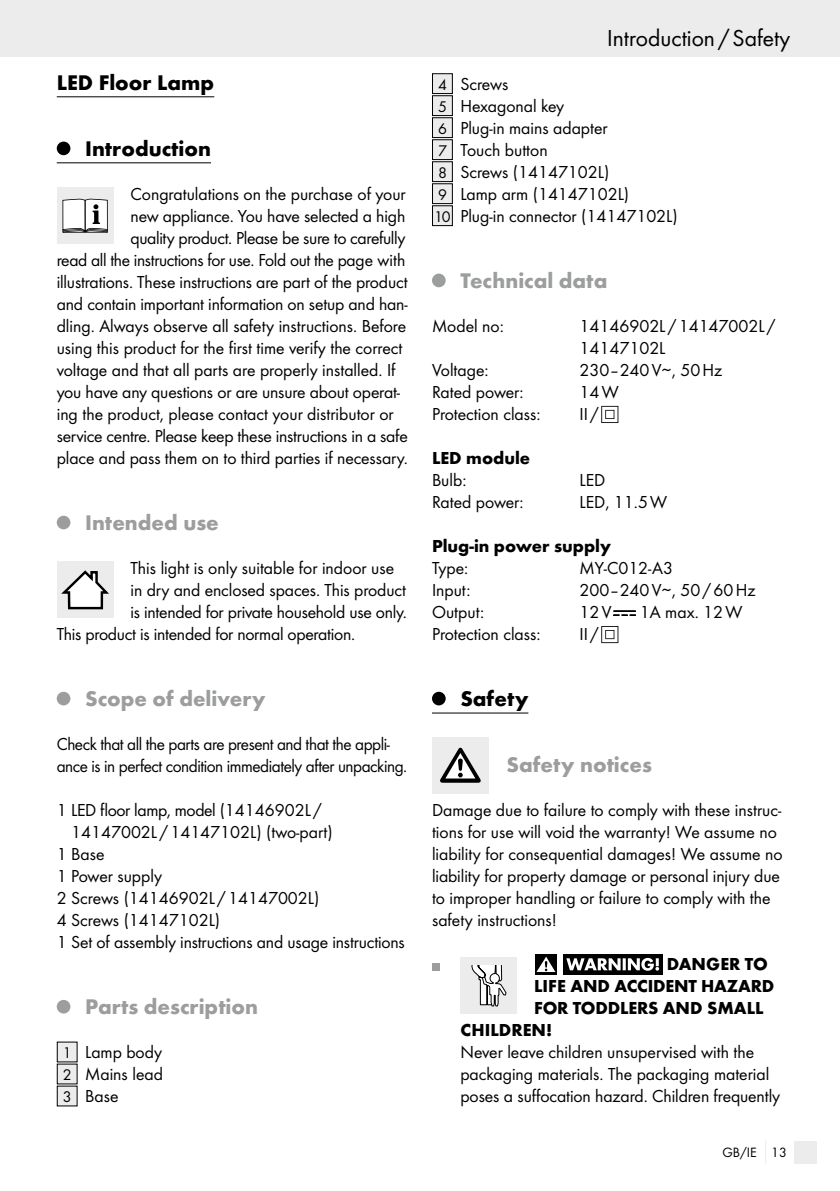
<style>
.page{position:relative;width:840px;height:1191px;background:#fff}
.page>*{position:absolute;margin:0;border:0;box-sizing:border-box;transform-origin:0 0}
.t1{font:24px "Futura Boo";color:#000}
.t2{font:700 22px "Futura";color:#9c9d9d}
.t3{font:700 22px "Futura";color:#000}
.t4{font:18px/22px "Futura Boo";color:#000}
.t5{font:18px "Futura Boo";letter-spacing:-.02em;color:#000}
.t6{font:18px/22px "Futura Boo";letter-spacing:-.025em;color:#000}
.t7{font:700 18px "Futura";color:#000}
.t8{font:14px "Futura Boo";color:#000}
.s1{font-size:16px}
</style>
<div class="page">
<div style="left:0;top:0;width:839px;height:57px;background:#ececec"></div>
<div style="left:794px;top:1140px;width:22px;height:23px;background:#ececec"></div>
<hr style="left:57px;top:96px;width:157px;height:1px;background:#000">
<hr style="left:57px;top:162px;width:154px;height:1px;background:#000">
<div style="left:57px;top:142px;width:13px;height:13px;background:#000;border-radius:50%"></div>
<div style="left:57px;top:187px;width:56px;height:57px;background:#ececec"></div>
<svg style="left:62px;top:199px;width:46px;height:34px;background:#c6c6c6"></svg>
<div style="left:57px;top:516px;width:13px;height:13px;background:#9c9d9d;border-radius:50%"></div>
<div style="left:57px;top:561px;width:56px;height:57px;background:#ececec"></div>
<svg style="left:61px;top:570px;width:48px;height:40px"></svg>
<div style="left:57px;top:692px;width:13px;height:13px;background:#9c9d9d;border-radius:50%"></div>
<div style="left:57px;top:1000px;width:13px;height:13px;background:#9c9d9d;border-radius:50%"></div>
<div style="left:57px;top:1042px;width:20px;height:20px;background:#ececec"></div>
<div style="left:57px;top:1064px;width:20px;height:20px;background:#ececec"></div>
<div style="left:57px;top:1086px;width:20px;height:20px;background:#ececec"></div>
<hr style="left:432px;top:712px;width:96px;height:1px;background:#000">
<div style="left:432px;top:74px;width:20px;height:20px;background:#ececec"></div>
<div style="left:432px;top:73px;width:20px;height:21px;border:1px solid #000"></div>
<div style="left:432px;top:96px;width:20px;height:20px;background:#ececec"></div>
<div style="left:432px;top:95px;width:20px;height:21px;border:1px solid #000"></div>
<div style="left:432px;top:118px;width:20px;height:20px;background:#ececec"></div>
<div style="left:432px;top:117px;width:20px;height:21px;border:1px solid #000"></div>
<div style="left:432px;top:140px;width:20px;height:20px;background:#ececec"></div>
<div style="left:432px;top:139px;width:20px;height:21px;border:1px solid #000"></div>
<div style="left:432px;top:162px;width:20px;height:20px;background:#ececec"></div>
<div style="left:432px;top:161px;width:20px;height:21px;border:1px solid #000"></div>
<div style="left:432px;top:184px;width:20px;height:20px;background:#ececec"></div>
<div style="left:432px;top:183px;width:20px;height:21px;border:1px solid #000"></div>
<div style="left:432px;top:206px;width:20px;height:20px;background:#ececec"></div>
<div style="left:432px;top:205px;width:20px;height:21px;border:1px solid #000"></div>
<div style="left:432px;top:274px;width:13px;height:13px;background:#9c9d9d;border-radius:50%"></div>
<svg style="left:601px;top:406px;width:17px;height:17px"></svg>
<svg style="left:613px;top:611px;width:22px;height:5px"></svg>
<svg style="left:601px;top:626px;width:17px;height:17px"></svg>
<div style="left:432px;top:692px;width:13px;height:13px;background:#000;border-radius:50%"></div>
<div style="left:432px;top:737px;width:56px;height:56px;background:#ececec"></div>
<svg style="left:440px;top:747px;width:40px;height:35px"></svg>
<div style="left:432px;top:962px;width:7px;height:8px;background:#9c9d9d"></div>
<div style="left:460px;top:957px;width:57px;height:57px;background:#ececec"></div>
<svg style="left:471px;top:965px;width:35px;height:41px"></svg>
<div style="left:563px;top:954px;width:99px;height:20px;background:#000"></div>
<div style="left:535px;top:954px;width:21px;height:20px;background:#000"></div>
<svg style="left:536px;top:956px;width:19px;height:16px"></svg>
<svg style="left:566px;top:958px;width:92px;height:12px"></svg>
<p class="t3" style="left:57px;top:69px;width:159px">LED Floor Lamp</p>
<p class="t3" style="left:85px;top:135px;width:127px">Introduction</p>
<p class="t4" style="left:130px;top:183px;width:276px">Congratulations on the purchase of your</p>
<p class="t4" style="left:130px;top:205px;width:276px">new appliance. You have selected a high</p>
<p class="t5" style="left:130px;top:227px;width:276px">quality product. Please be sure to carefully</p>
<p class="t5" style="left:57px;top:249px;width:350px">read all the instructions for use. Fold out the page with</p>
<p class="t4" style="left:57px;top:271px;width:352px">illustrations. These instructions are part of the product</p>
<p class="t4" style="left:57px;top:293px;width:352px">and contain important information on setup and han-</p>
<p class="t4" style="left:57px;top:315px;width:351px">dling. Always observe all safety instructions. Before</p>
<p class="t4" style="left:57px;top:337px;width:347px">using this product for the first time verify the correct</p>
<p class="t4" style="left:57px;top:359px;width:340px">voltage and that all parts are properly installed. If</p>
<p class="t4" style="left:57px;top:381px;width:345px">you have any questions or are unsure about operat-</p>
<p class="t4" style="left:57px;top:403px;width:338px">ing the product, please contact your distributor or</p>
<p class="t4" style="left:57px;top:425px;width:352px">service centre. Please keep these instructions in a safe</p>
<p class="t4" style="left:57px;top:447px;width:352px">place and pass them on to third parties if necessary.</p>
<p class="t2" style="left:85px;top:509px;width:135px">Intended use</p>
<p class="t4" style="left:130px;top:557px;width:265px">This light is only suitable for indoor use</p>
<p class="t4" style="left:130px;top:579px;width:277px">in dry and enclosed spaces. This product</p>
<p class="t4" style="left:130px;top:601px;width:278px">is intended for private household use only.</p>
<p class="t4" style="left:57px;top:623px;width:300px">This product is intended for normal operation.</p>
<p class="t2" style="left:85px;top:685px;width:182px">Scope of delivery</p>
<p class="t6" style="left:57px;top:733px;width:352px">Check that all the parts are present and that the appli&shy;ance is in perfect condition immediately after unpacking.</p>
<p class="t5" style="left:57px;top:799px;width:266px">1 LED floor lamp, model (14146902L /</p>
<p class="t4" style="left:71px;top:821px;width:263px">14147002L /14147102L) (two-part)</p>
<p class="t4" style="left:57px;top:843px;width:49px">1 Base</p>
<p class="t4" style="left:57px;top:865px;width:107px">1 Power supply</p>
<p class="t4" style="left:57px;top:887px;width:264px">2 Screws (14146902L /14147002L)</p>
<p class="t4" style="left:57px;top:909px;width:165px">4 Screws (14147102L)</p>
<p class="t4" style="left:57px;top:931px;width:349px">1 Set of assembly instructions and usage instructions</p>
<p class="t2" style="left:85px;top:993px;width:174px">Parts description</p>
<p class="t4" style="left:63px;top:1041px;width:102px;text-align:justify"><span class="s1">1</span> Lamp body <span class="s1">2</span> Mains lead <span class="s1">3</span> Base</p>
<h1 class="t1" style="left:607px;top:24px;width:184px">Introduction /Safety</h1>
<p class="t4" style="left:434px;top:73px;width:245px"><span class="s1">4</span> Screws<br><span class="s1">5</span> Hexagonal key<br><span class="s1">6</span> Plug-in mains adapter<br><span class="s1">7</span> Touch button<br><span class="s1">8</span> Screws (14147102L)<br><span class="s1">9</span> Lamp arm (14147102L)<br><span class="s1">10</span> Plug-in connector (14147102L)</p>
<p class="t2" style="left:460px;top:267px;width:148px">Technical data</p>
<p class="t4" style="left:432px;top:315px;width:73px">Model no:</p>
<p class="t4" style="left:579px;top:315px;width:197px">14146902L /14147002L /<br>14147102L</p>
<p class="t4" style="left:432px;top:359px;width:58px">Voltage:</p>
<p class="t4" style="left:579px;top:359px;width:144px">230–240V∼, 50Hz</p>
<p class="t4" style="left:432px;top:381px;width:93px">Rated power:</p>
<p class="t4" style="left:579px;top:381px;width:41px">14W</p>
<p class="t4" style="left:432px;top:403px;width:110px">Protection class:</p>
<p class="t4" style="left:579px;top:403px;width:21px">II/</p>
<p class="t7" style="left:432px;top:447px;width:100px">LED module</p>
<p class="t4" style="left:432px;top:469px;width:36px">Bulb:</p>
<p class="t4" style="left:579px;top:469px;width:27px">LED</p>
<p class="t4" style="left:432px;top:491px;width:93px">Rated power:</p>
<p class="t4" style="left:579px;top:491px;width:89px">LED, 11.5W</p>
<p class="t7" style="left:432px;top:535px;width:180px">Plug-in power supply</p>
<p class="t4" style="left:432px;top:557px;width:38px">Type:</p>
<p class="t4" style="left:579px;top:557px;width:95px">MY-C012-A3</p>
<p class="t4" style="left:432px;top:579px;width:40px">Input:</p>
<p class="t4" style="left:579px;top:579px;width:177px">200–240V∼, 50/60Hz</p>
<p class="t4" style="left:432px;top:601px;width:54px">Output:</p>
<p class="t4" style="left:579px;top:601px;width:33px">12V</p>
<p class="t4" style="left:639px;top:601px;width:104px">1A max. 12W</p>
<p class="t4" style="left:432px;top:623px;width:110px">Protection class:</p>
<p class="t4" style="left:579px;top:623px;width:21px">II/</p>
<p class="t3" style="left:460px;top:685px;width:69px">Safety</p>
<p class="t2" style="left:506px;top:751px;width:147px">Safety notices</p>
<p class="t4" style="left:432px;top:799px;width:352px">Damage due to failure to comply with these instruc&shy;tions for use will void the warranty! We assume no liability for consequential damages! We assume no liability for property damage or personal injury due to improper handling or failure to comply with the safety instructions!</p>
<p class="t7" style="left:666px;top:953px;width:103px">DANGER TO</p>
<p class="t7" style="left:534px;top:975px;width:241px">LIFE AND ACCIDENT HAZARD</p>
<p class="t7" style="left:534px;top:997px;width:231px">FOR TODDLERS AND SMALL</p>
<p class="t7" style="left:460px;top:1019px;width:93px">CHILDREN!</p>
<p class="t4" style="left:460px;top:1041px;width:321px">Never leave children unsupervised with the packaging materials. The packaging material poses a suffocation hazard. Children frequently</p>
<p class="t8" style="left:722px;top:1144px;width:66px">GB/IE 13</p>
</div>
